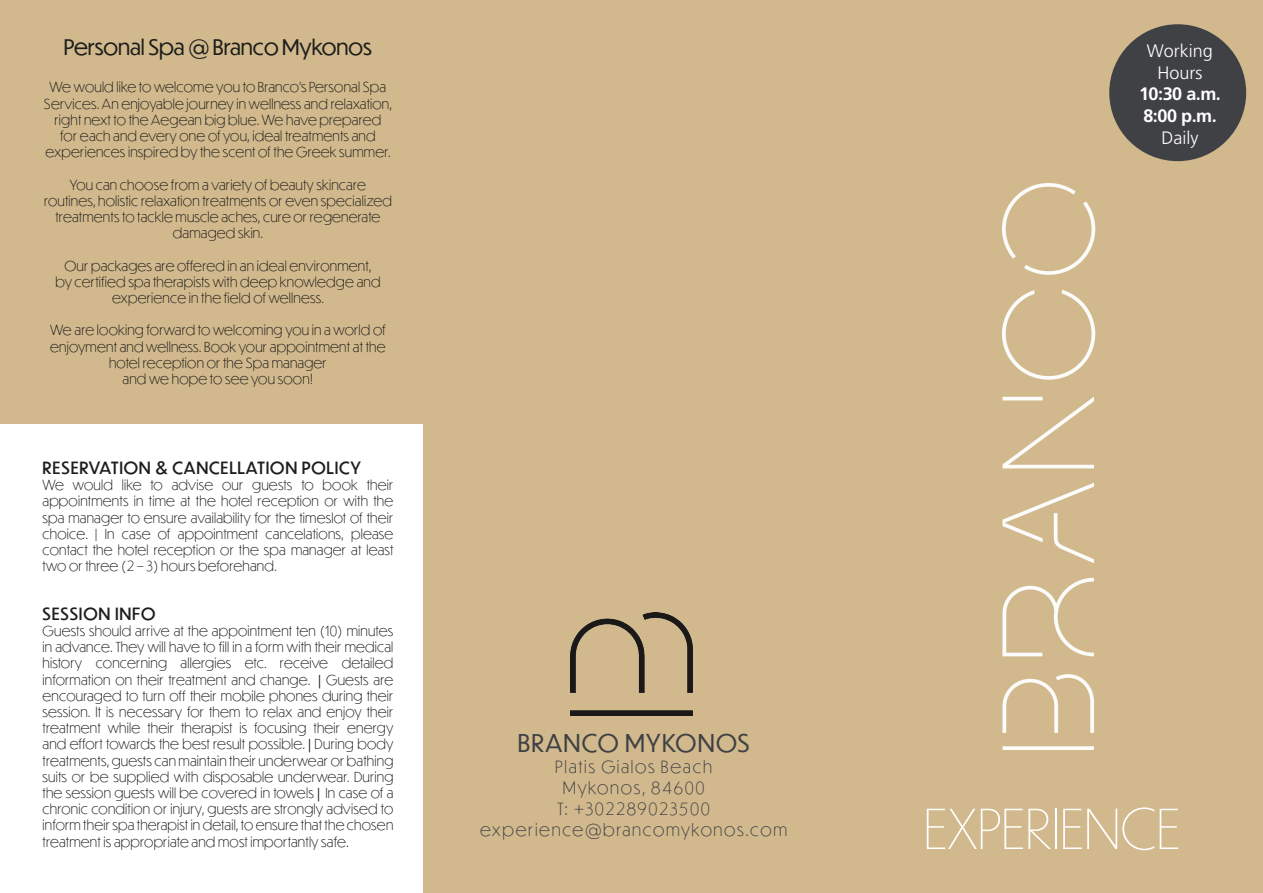
<style>
.page{position:relative;width:1263px;height:893px;background:#fff}
.page>*{position:absolute;margin:0;border:0;box-sizing:border-box;transform-origin:0 0}
.t1{font:200 54px "Dunbar Tall";color:#fff}
.t2{font:24px "Dunbar Tall";letter-spacing:.05em;color:#404145}
.t3{font:21px "Dunbar Tall";color:#1d1d1b}
.t4{font:300 18px/21.6px "PF Catalog";color:#fff;text-align:center}
.t5{font:700 18px "PF Catalog";color:#fff}
.t6{font:300 16.5px "Dunbar Tall";letter-spacing:.1em;color:#404145}
.t7{font:16.5px "Dunbar Tall";letter-spacing:.05em;color:#1d1d1b}
.t8{font:300 13.5px/16.2px "Dunbar Tall";letter-spacing:.015em;color:#1d1d1b;text-align:center}
.s1{font-family:"PF Catalog"}
</style>
<div class="page">
<div style="left:0;top:0;width:422px;height:423px;background:#d1b98d"></div>
<div style="left:423px;top:0;width:840px;height:893px;background:#d1b98d"></div>
<div style="left:1109px;top:24px;width:137px;height:137px;background:#404145;border-radius:50%"></div>
<img style="left:1003px;top:183px;width:93px;height:566px">
<img style="left:570px;top:612px;width:123px;height:104px">
<p class="t3" style="left:64px;top:32px;width:310px">Personal Spa @ Branco Mykonos</p>
<p class="t8" style="left:44px;top:79px;width:350px">We would like to welcome you to Branco’s Personal Spa Services. An enjoyable journey in wellness and relaxation, right next to the Aegean big blue. We have prepared<br>for each and every one of you, ideal treatments and experiences inspired by the scent of the Greek summer.</p>
<p class="t8" style="left:44px;top:176px;width:349px">You can choose from a variety of beauty skincare routines, holistic relaxation treatments or even specialized treatments to tackle muscle aches, cure or regenerate damaged skin.</p>
<p class="t8" style="left:55px;top:257px;width:327px">Our packages are offered in an ideal environment, by certified spa therapists with deep knowledge and experience in the field of wellness.</p>
<p class="t8" style="left:50px;top:322px;width:337px">We are looking forward to welcoming you in a world of enjoyment and wellness. Book your appointment at the hotel reception or the Spa manager</p>
<p class="t8" style="left:123px;top:370px;width:192px">and we hope to see you soon!</p>
<p class="t7" style="left:43px;top:456px;width:320px">RESERVATION &amp; CANCELLATION POLICY</p>
<p class="t8" style="left:43px;top:477px;width:352px;text-align:justify">We would like to advise our guests to book their appointments in time at the hotel reception or with the spa manager to ensure availability for the timeslot of their choice. | In case of appointment cancelations, please contact the hotel reception or the spa manager at least two or three (2 – 3) hours beforehand.</p>
<p class="t7" style="left:43px;top:602px;width:114px">SESSION INFO</p>
<p class="t8" style="left:43px;top:622px;width:352px;text-align:justify">Guests should arrive at the appointment ten (10) minutes in advance. They will have to fill in a form with their medical history concerning allergies etc. receive detailed information on their treatment and change. <span class="s1">|</span> Guests are encouraged to turn off their mobile phones during their session. It is necessary for them to relax and enjoy their treatment while their therapist is focusing their energy and effort towards the best result possible. <span class="s1">|</span> During body treatments, guests can maintain their underwear or bathing suits or be supplied with disposable underwear. During the session guests will be covered in towels <span class="s1">|</span> In case of a chronic condition or injury, guests are strongly advised to inform their spa therapist in detail, to ensure that the chosen treatment is appropriate and most importantly safe.</p>
<p class="t2" style="left:518px;top:726px;width:233px">BRANCO MYKONOS</p>
<p class="t6" style="left:555px;top:755px;width:158px">Platis Gialos Beach</p>
<p class="t6" style="left:563px;top:776px;width:143px">Mykonos, 84600</p>
<p class="t6" style="left:557px;top:797px;width:154px">T: +302289023500</p>
<p class="t6" style="left:480px;top:818px;width:309px">experience@brancomykonos.com</p>
<p class="t4" style="left:1147px;top:40px;width:68px">Working<br>Hours</p>
<p class="t5" style="left:1139px;top:84px;width:83px">10:30 a.m.</p>
<p class="t5" style="left:1143px;top:105px;width:75px">8:00 p.m.</p>
<p class="t4" style="left:1161px;top:127px;width:38px">Daily</p>
<p class="t1" style="left:923px;top:791px;width:258px">EXPERIENCE</p>
</div>
